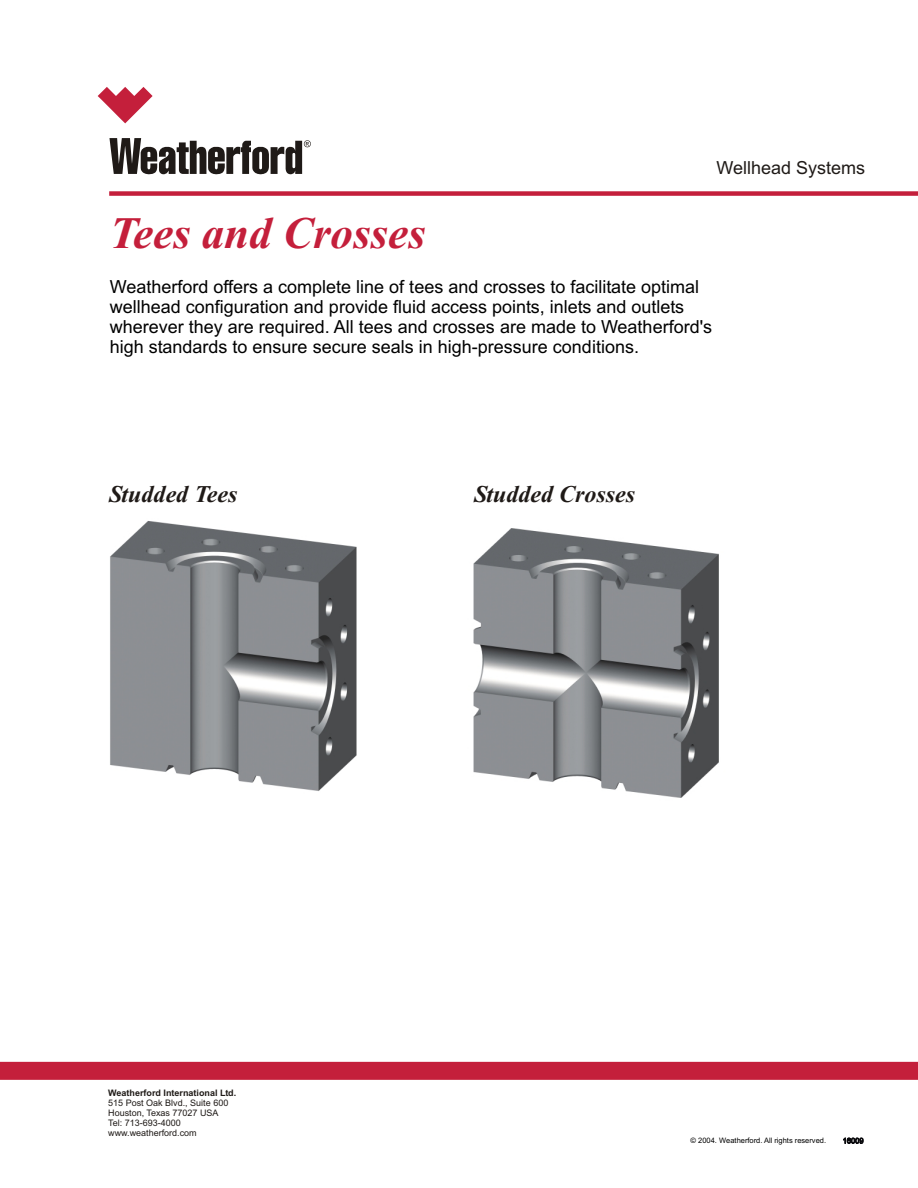
<style>
.page{position:relative;width:918px;height:1188px;background:#fff}
.page>*{position:absolute;margin:0;border:0;box-sizing:border-box;transform-origin:0 0}
.t1{font:italic 700 45px "Times New Roman";color:#c41f3b}
.t2{font:italic 700 24px "Times New Roman";color:#1f1a17}
.t3{font:18px/20.1px "Arial";color:#000}
.t4{font:18px "Arial";color:#1f1a17}
.t5{font:9px/10.1px "Arial";color:#1f1a17}
.t6{font:700 9px "Arial";color:#1f1a17}
.t7{font:7.5px "Arial";color:#000}
.t8{font:7.5px "Arial";color:#1f1a17}
</style>
<div class="page">
<div style="left:109px;top:191px;width:809px;height:5px;background:#c41f3b"></div>
<svg style="left:98px;top:87px;width:55px;height:36px"></svg>
<svg style="left:109px;top:138px;width:202px;height:36px"></svg>
<img style="left:473px;top:528px;width:246px;height:270px">
<img style="left:110px;top:521px;width:247px;height:270px">
<div style="left:0;top:1062px;width:918px;height:18px;background:#c41f3b"></div>
<p class="t4" style="left:716px;top:161px;width:150px">Wellhead Systems</p>
<h1 class="t1" style="left:110px;top:218px;width:317px">Tees and Crosses</h1>
<p class="t3" style="left:110px;top:278px;width:604px">Weatherford offers a complete line of tees and crosses to facilitate optimal wellhead configuration and provide fluid access points, inlets and outlets wherever they are required. All tees and crosses are made to Weatherford's high standards to ensure secure seals in high-pressure conditions.</p>
<h2 class="t2" style="left:109px;top:486px;width:130px">Studded Tees</h2>
<h2 class="t2" style="left:474px;top:486px;width:163px">Studded Crosses</h2>
<p class="t6" style="left:108px;top:1090px;width:130px">Weatherford International Ltd.</p>
<p class="t5" style="left:108px;top:1099px;width:122px">515 Post Oak Blvd., Suite 600<br>Houston, Texas 77027 USA<br>Tel: 713-693-4000 www.weatherford.com</p>
<p class="t7" style="left:691px;top:1138px;width:137px">© 2004. Weatherford. All rights reserved.</p>
<p class="t8" style="left:843px;top:1138px;width:22px">16009</p>
</div>
